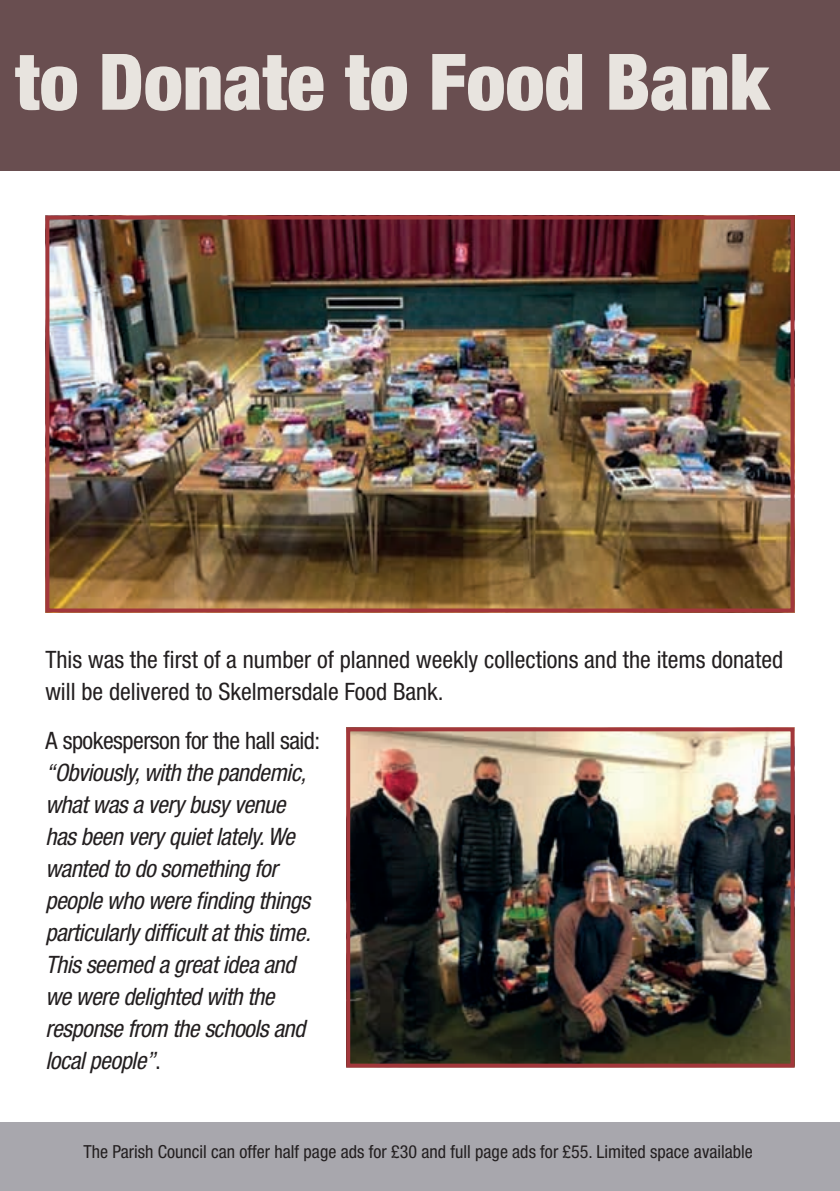
<style>
.page{position:relative;width:840px;height:1191px;background:#fff}
.page>*{position:absolute;margin:0;border:0;box-sizing:border-box;transform-origin:0 0}
.t1{font:900 condensed 78px "Helvetica Neue LT Std";color:#e8e4df}
.t2{font:italic condensed 24px/32px "Helvetica Neue LT Std";letter-spacing:-.02em;color:#231f20}
.t3{font:condensed 24px/32px "Helvetica Neue LT Std";color:#231f20}
.t4{font:condensed 24px "Helvetica Neue LT Std";letter-spacing:-.02em;color:#231f20}
.t5{font:condensed 18px "Helvetica Neue LT Std";color:#231f20}
.s1{font-style:normal}
</style>
<div class="page">
<div style="left:0;top:1123px;width:839px;height:68px;background:#a8a7ad"></div>
<div style="left:0;top:0;width:839px;height:170px;background:#694e50"></div>
<img style="left:50px;top:220px;width:739px;height:387px">
<div style="left:45px;top:215px;width:749px;height:397px;border:4px solid #a2373b"></div>
<img style="left:351px;top:732px;width:438px;height:330px">
<div style="left:346px;top:727px;width:448px;height:340px;border:4px solid #a2373b"></div>
<h1 class="t1" style="left:15px;top:34px;width:755px">to Donate to Food Bank</h1>
<p class="t3" style="left:45px;top:644px;width:738px">This was the first of a number of planned weekly collections and the items donated will be delivered to Skelmersdale Food Bank.</p>
<p class="t4" style="left:45px;top:727px;width:276px">A spokesperson for the hall said:</p>
<p class="t2" style="left:45px;top:757px;width:267px">“Obviously, with the pandemic, what was a very busy venue has been very quiet lately. We wanted to do something for people who were finding things particularly difficult at this time.<br>This seemed a great idea and we were delighted with the response from the schools and local people”<span class="s1">.</span></p>
<p class="t5" style="left:83px;top:1141px;width:670px">The Parish Council can offer half page ads for £30 and full page ads for £55. Limited space available</p>
</div>
